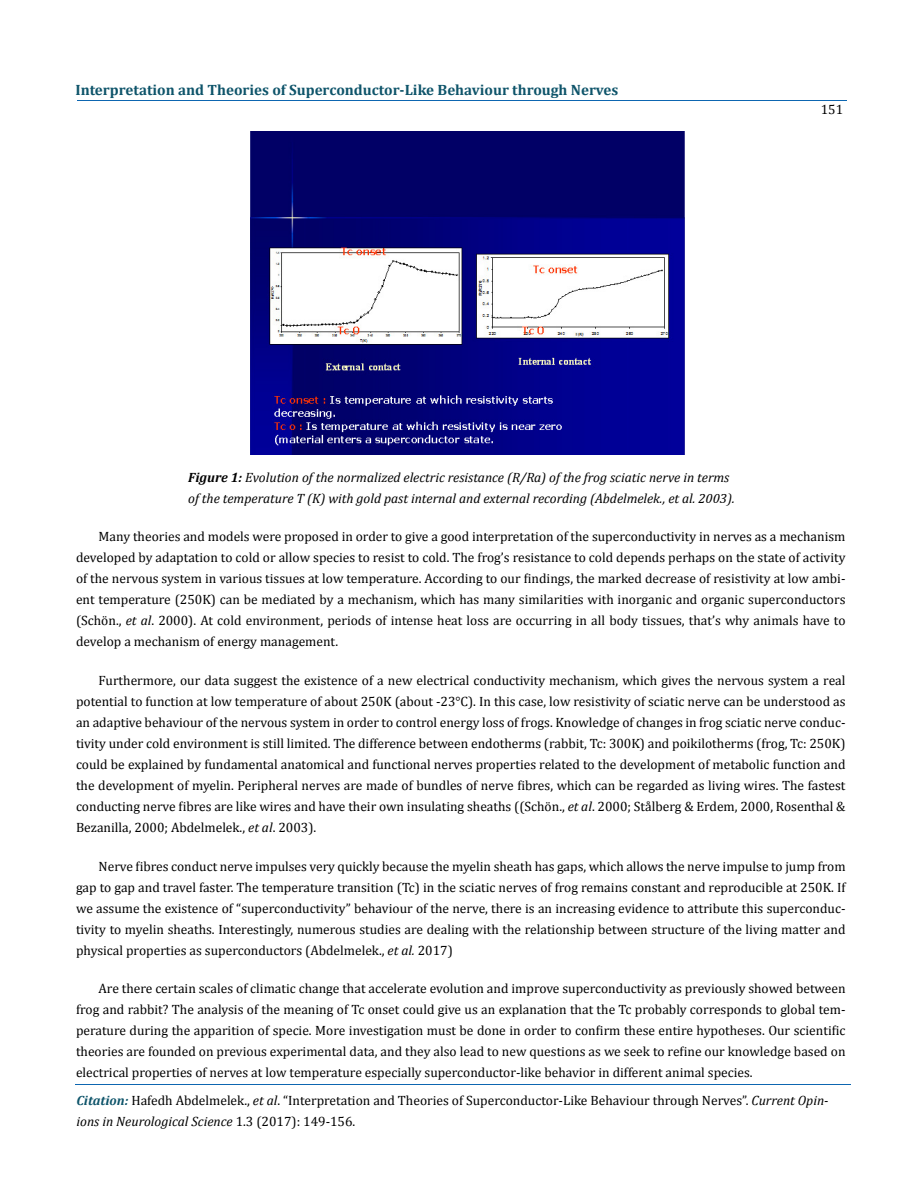
<style>
.page{position:relative;width:917px;height:1190px;background:#fff}
.page>*{position:absolute;margin:0;border:0;box-sizing:border-box;transform-origin:0 0}
.t1{font:700 15px "Cambria";color:#0e546a}
.t2{font:13.5px/21px "Cambria";color:#000;text-align:justify}
.t3{font:italic 13.5px/21px "Cambria";color:#000}
.s1{font-weight:700}
.s2{font-style:italic}
.s3{font-weight:700;font-style:italic;font-size:13.35px;color:#0e546a}
</style>
<div class="page">
<hr style="left:75px;top:1084px;width:775px;height:1px;background:#0d66b1">
<hr style="left:77px;top:100px;width:769px;height:1px;background:#0d66b1">
<img style="left:251px;top:131px;width:433px;height:324px">
<p class="t1" style="left:75px;top:81px;width:544px">Interpretation and Theories of Superconductor-Like Behaviour through Nerves</p>
<p class="t2" style="left:820px;top:99px;width:24px">151</p>
<p class="t3" style="left:188px;top:466px;width:548px"><span class="s1">Figure 1:</span> Evolution of the normalized electric resistance (R/Ra) of the frog sciatic nerve in terms of the temperature T (K) with gold past internal and external recording (Abdelmelek., et al. 2003).</p>
<p class="t2" style="left:76px;top:526px;width:771px;text-indent:23px">Many theories and models were proposed in order to give a good interpretation of the superconductivity in nerves as a mechanism developed by adaptation to cold or allow species to resist to cold. The frog’s resistance to cold depends perhaps on the state of activity of the nervous system in various tissues at low temperature. According to our findings, the marked decrease of resistivity at low ambi&shy;ent temperature (250K) can be mediated by a mechanism, which has many similarities with inorganic and organic superconductors (Schön., <span class="s2">et al</span>. 2000). At cold environment, periods of intense heat loss are occurring in all body tissues, that’s why animals have to develop a mechanism of energy management.</p>
<p class="t2" style="left:76px;top:670px;width:771px;text-indent:23px">Furthermore, our data suggest the existence of a new electrical conductivity mechanism, which gives the nervous system a real potential to function at low temperature of about 250K (about -23°C). In this case, low resistivity of sciatic nerve can be understood as an adaptive behaviour of the nervous system in order to control energy loss of frogs. Knowledge of changes in frog sciatic nerve conduc&shy;tivity under cold environment is still limited. The difference between endotherms (rabbit, Tc: 300K) and poikilotherms (frog, Tc: 250K) could be explained by fundamental anatomical and functional nerves properties related to the development of metabolic function and the development of myelin. Peripheral nerves are made of bundles of nerve fibres, which can be regarded as living wires. The fastest conducting nerve fibres are like wires and have their own insulating sheaths ((Schön., <span class="s2">et al</span>. 2000; Stålberg &amp; Erdem, 2000, Rosenthal &amp; Bezanilla, 2000; Abdelmelek., <span class="s2">et al</span>. 2003).</p>
<p class="t2" style="left:76px;top:856px;width:771px;text-indent:23px">Nerve fibres conduct nerve impulses very quickly because the myelin sheath has gaps, which allows the nerve impulse to jump from gap to gap and travel faster. The temperature transition (Tc) in the sciatic nerves of frog remains constant and reproducible at 250K. If we assume the existence of “superconductivity” behaviour of the nerve, there is an increasing evidence to attribute this superconduc&shy;tivity to myelin sheaths. Interestingly, numerous studies are dealing with the relationship between structure of the living matter and physical properties as superconductors (Abdelmelek., <span class="s2">et al.</span> 2017)</p>
<p class="t2" style="left:76px;top:977px;width:771px;text-indent:23px">Are there certain scales of climatic change that accelerate evolution and improve superconductivity as previously showed between frog and rabbit? The analysis of the meaning of Tc onset could give us an explanation that the Tc probably corresponds to global tem&shy;perature during the apparition of specie. More investigation must be done in order to confirm these entire hypotheses. Our scientific theories are founded on previous experimental data, and they also lead to new questions as we seek to refine our knowledge based on electrical properties of nerves at low temperature especially superconductor-like behavior in different animal species.</p>
<p class="t2" style="left:76px;top:1089px;width:753px"><span class="s3">Citation:</span> Hafedh Abdelmelek., <span class="s2">et al</span>. “Interpretation and Theories of Superconductor-Like Behaviour through Nerves”. <span class="s2">Current Opin&shy;ions in Neurological Science</span> 1.3 (2017): 149-156.</p>
</div>
